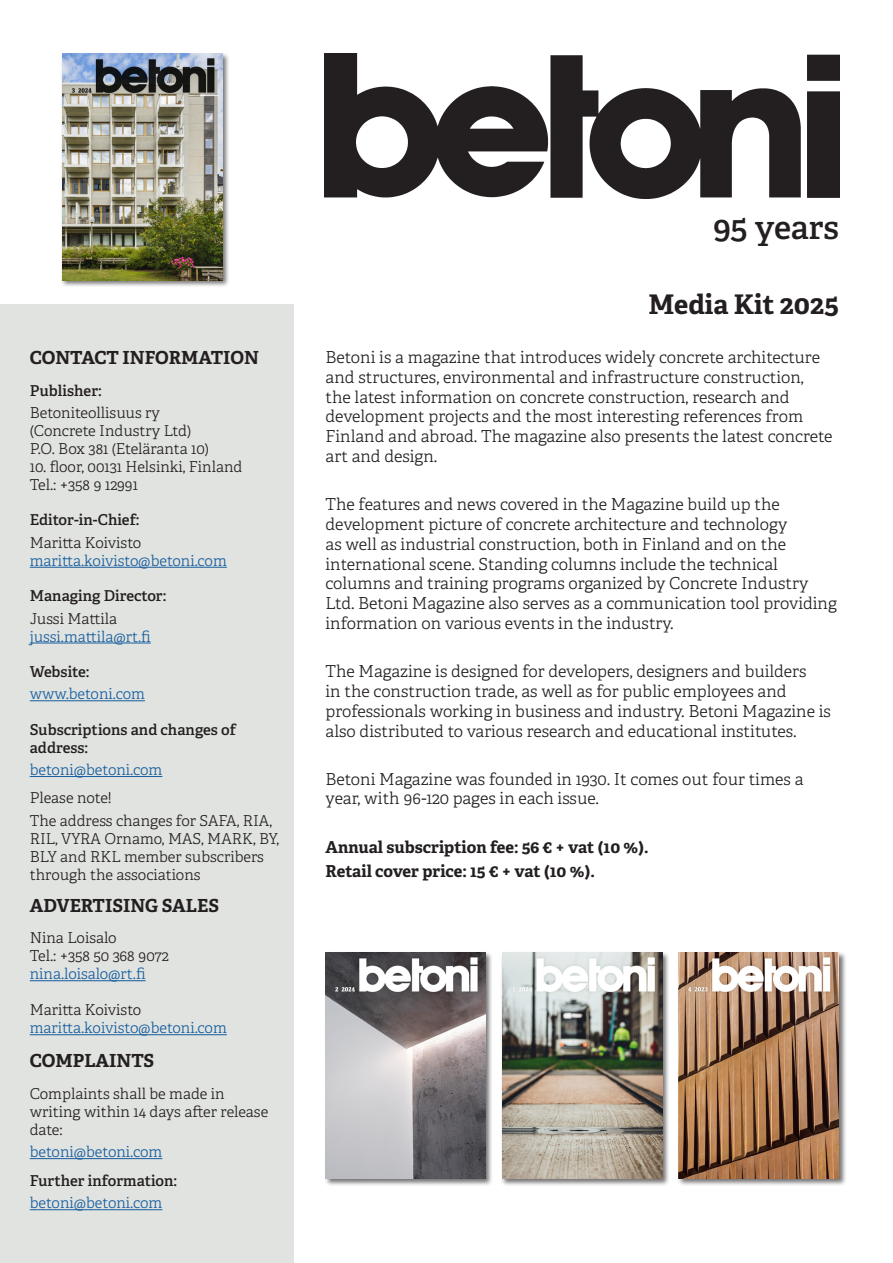
<style>
.page{position:relative;width:893px;height:1263px;background:#fff}
.page>*{position:absolute;margin:0;border:0;box-sizing:border-box;transform-origin:0 0}
.t1{font:600 33px "Adelle";letter-spacing:-.01em;color:#231f20}
.t2{font:700 27px "Adelle";color:#231f20}
.Väliotsikko{font:700 18px "Adelle";color:#231f20}
.Leipis{font:300 16.5px/19.8px "Adelle";color:#231f20}
.Leipis-2{font:700 16.5px "Adelle";color:#231f20}
.Leipis-3{font:300 15px/18px "Adelle";color:#231f20}
.Leipis-4{font:300 15px/18px "Adelle";color:#175d9e}
.Leipis-5{font:600 15px/18px "Adelle";color:#231f20}
.Väliotsikko-2{font:300 15px/18px "Adelle";color:#231f20}
.Väliotsikko-3{font:300 15px/18px "Adelle";color:#175d9e}
.s1{color:#231f20}
.s2{color:#175d9e}
</style>
<div class="page">
<div style="left:0;top:304px;width:293px;height:959px;background:#e0e3e0"></div>
<hr style="left:30px;top:980px;width:116px;height:1px;background:#175d9e">
<hr style="left:30px;top:1034px;width:197px;height:1px;background:#175d9e">
<hr style="left:30px;top:567px;width:197px;height:1px;background:#175d9e">
<hr style="left:30px;top:643px;width:121px;height:1px;background:#175d9e">
<hr style="left:30px;top:700px;width:115px;height:1px;background:#175d9e">
<hr style="left:30px;top:776px;width:132px;height:1px;background:#175d9e">
<img style="left:324px;top:53px;width:515px;height:146px">
<div style="left:324px;top:951px;width:169px;height:235px;background:#231f20;opacity:.63"></div>
<img style="left:326px;top:952px;width:160px;height:227px">
<div style="left:501px;top:951px;width:169px;height:235px;background:#231f20;opacity:.63"></div>
<img style="left:502px;top:952px;width:160px;height:227px">
<div style="left:677px;top:951px;width:169px;height:235px;background:#231f20;opacity:.63"></div>
<img style="left:679px;top:952px;width:160px;height:226px">
<hr style="left:30px;top:1209px;width:132px;height:1px;background:#175d9e">
<hr style="left:30px;top:1158px;width:132px;height:1px;background:#175d9e">
<div style="left:61px;top:52px;width:169px;height:236px;background:#231f20;opacity:.63"></div>
<img style="left:62px;top:54px;width:160px;height:226px">
<p class="Väliotsikko" style="left:30px;top:346px;width:231px">CONTACT INFORMATION</p>
<p class="Leipis-5" style="left:30px;top:382px;width:74px">Publisher:</p>
<p class="Leipis-3" style="left:30px;top:404px;width:181px">Betoniteollisuus ry (Concrete Industry Ltd)<br>P.O. Box 381 (Eteläranta 10)</p>
<p class="Leipis-3" style="left:30px;top:458px;width:214px">10. floor, 00131 Helsinki, Finland<br>Tel.: +358 9 12991</p>
<p class="Leipis-5" style="left:30px;top:511px;width:111px">Editor-in-Chief:</p>
<p class="Leipis-4" style="left:30px;top:534px;width:199px"><span class="s1">Maritta Koivisto </span>maritta.koivisto@betoni.com</p>
<p class="Leipis-5" style="left:30px;top:587px;width:138px">Managing Director:</p>
<p class="Leipis-4" style="left:30px;top:609px;width:122px"><span class="s1">Jussi Mattila </span>jussi.mattila@rt.fi</p>
<p class="Leipis-5" style="left:30px;top:663px;width:61px">Website:</p>
<p class="Leipis-4" style="left:30px;top:685px;width:117px">www.betoni.com</p>
<p class="Leipis-5" style="left:30px;top:721px;width:208px">Subscriptions and changes of address:</p>
<p class="Leipis-4" style="left:30px;top:761px;width:134px">betoni@betoni.com</p>
<p class="Leipis-3" style="left:30px;top:789px;width:84px">Please note!</p>
<p class="Leipis-3" style="left:30px;top:811px;width:251px">The address changes for SAFA, RIA,<br>RIL, VYRA Ornamo, MAS, MARK, BY,<br>BLY and RKL member subscribers through the associations</p>
<p class="Väliotsikko" style="left:30px;top:894px;width:191px">ADVERTISING SALES</p>
<p class="Väliotsikko-2" style="left:30px;top:929px;width:141px">Nina Loisalo<br>Tel.: +358 50 368 9072 <span class="s2">nina.loisalo@rt.fi</span></p>
<p class="Väliotsikko-3" style="left:30px;top:1001px;width:199px"><span class="s1">Maritta Koivisto </span>maritta.koivisto@betoni.com</p>
<p class="Väliotsikko" style="left:30px;top:1049px;width:126px">COMPLAINTS</p>
<p class="Leipis-3" style="left:30px;top:1085px;width:240px">Complaints shall be made in writing within 14 days after release date:</p>
<p class="Leipis-4" style="left:30px;top:1143px;width:134px">betoni@betoni.com</p>
<p class="Leipis-5" style="left:30px;top:1172px;width:149px">Further information:</p>
<p class="Leipis-4" style="left:30px;top:1194px;width:134px">betoni@betoni.com</p>
<p class="t1" style="left:713px;top:207px;width:128px">95 years</p>
<p class="t2" style="left:648px;top:287px;width:192px">Media Kit 2025</p>
<p class="Leipis" style="left:326px;top:348px;width:509px">Betoni is a magazine that introduces widely concrete architecture and structures, environmental and infrastructure construction, the latest information on concrete construction, research and development projects and the most interesting references from Finland and abroad. The magazine also presents the latest concrete art and design.</p>
<p class="Leipis" style="left:326px;top:495px;width:513px">The features and news covered in the Magazine build up the development picture of concrete architecture and technology<br>as well as industrial construction, both in Finland and on the international scene. Standing columns include the technical columns and training programs organized by Concrete Industry Ltd. Betoni Magazine also serves as a communication tool providing information on various events in the industry.</p>
<p class="Leipis" style="left:326px;top:662px;width:507px">The Magazine is designed for developers, designers and builders<br>in the construction trade, as well as for public employees and professionals working in business and industry. Betoni Magazine is also distributed to various research and educational institutes.</p>
<p class="Leipis" style="left:326px;top:769px;width:479px">Betoni Magazine was founded in 1930. It comes out four times a year, with 96-120 pages in each issue.</p>
<p class="Leipis-2" style="left:326px;top:836px;width:325px">Annual subscription fee: 56 € + vat (10 %).</p>
<p class="Leipis-2" style="left:326px;top:860px;width:271px">Retail cover price: 15 € + vat (10 %).</p>
</div>
